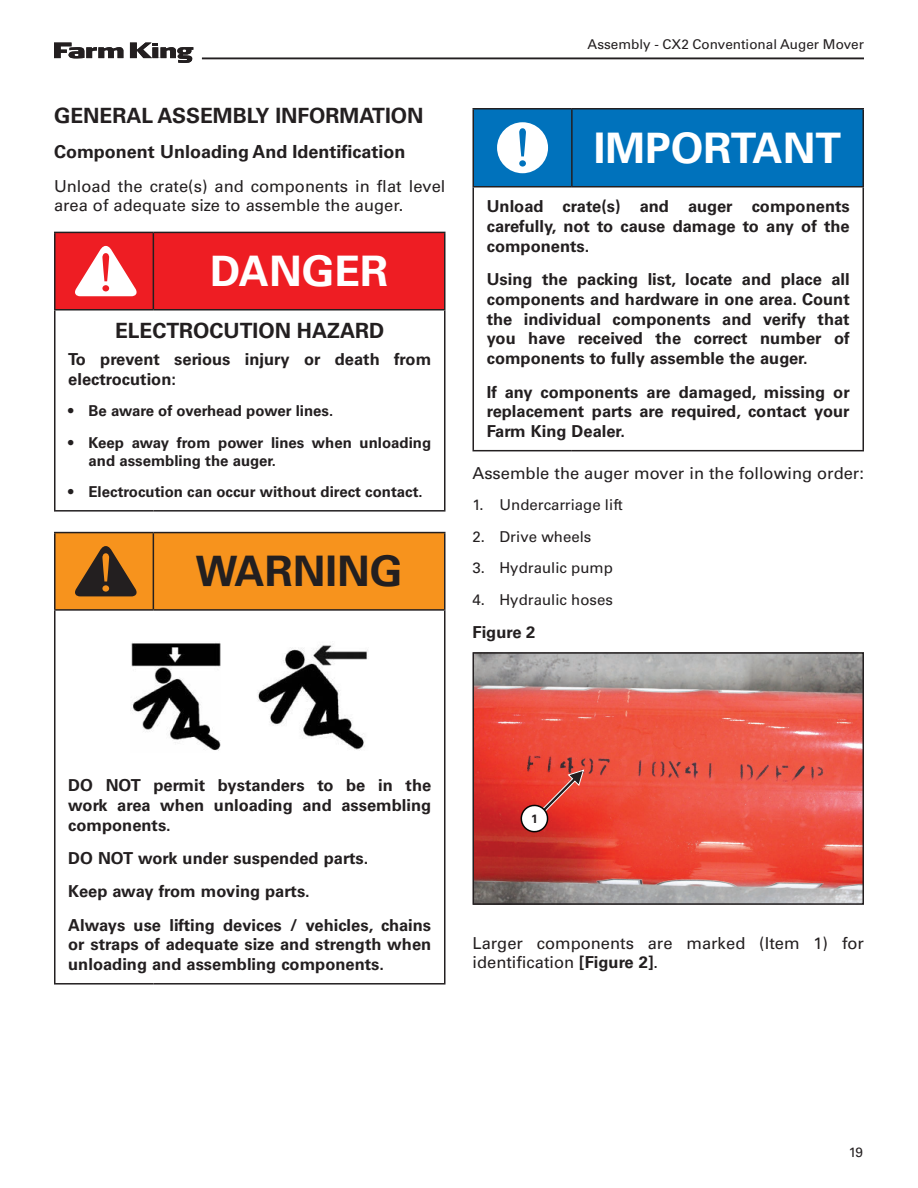
<style>
.page{position:relative;width:918px;height:1188px;background:#fff}
.page>*{position:absolute;margin:0;border:0;box-sizing:border-box;transform-origin:0 0}
.Warning{font:700 42px "Univers LT Std";color:#fff}
.Warning-2{font:700 42px "Univers LT Std";color:#231f20}
.Heading2{font:700 21px "Univers LT Std";color:#231f20}
.Warning_small{font:700 21px "Univers LT Std";color:#231f20}
.Heading3{font:700 18px "Univers LT Std";color:#231f20}
.t1{font:700 16.5px/19.8px "Univers LT Std";color:#231f20;text-align:justify}
.t2{font:16.5px/19.8px "Univers LT Std";color:#231f20}
.t3{font:700 15px/18px "Univers LT Std";color:#231f20}
.t4{font:15px "Univers LT Std";color:#231f20}
.t5{font:13.5px "Univers LT Std";color:#231f20}
.bubbles{font:700 12px "Univers LT Std";color:#231f20}
.s1{font-weight:400}
.s2{font-weight:700}
</style>
<div class="page">
<svg style="left:54px;top:43px;width:69px;height:15px"></svg>
<svg style="left:130px;top:43px;width:63px;height:20px"></svg>
<hr style="left:202px;top:58px;width:662px;height:1px;background:#231f20">
<hr style="left:54px;top:232px;width:99px;height:1px;background:#231f20">
<hr style="left:54px;top:233px;width:2px;height:76px;background:#231f20">
<hr style="left:444px;top:233px;width:2px;height:76px;background:#231f20">
<hr style="left:54px;top:309px;width:99px;height:2px;background:#231f20">
<hr style="left:54px;top:311px;width:2px;height:199px;background:#231f20">
<hr style="left:153px;top:309px;width:292px;height:2px;background:#231f20">
<hr style="left:444px;top:311px;width:2px;height:199px;background:#231f20">
<hr style="left:54px;top:510px;width:99px;height:2px;background:#231f20">
<hr style="left:153px;top:510px;width:292px;height:2px;background:#231f20">
<svg style="left:55px;top:232px;width:390px;height:78px;background:#e7292f"></svg>
<hr style="left:54px;top:532px;width:99px;height:1px;background:#231f20">
<hr style="left:54px;top:533px;width:2px;height:76px;background:#231f20">
<hr style="left:153px;top:532px;width:292px;height:1px;background:#231f20">
<hr style="left:444px;top:533px;width:2px;height:76px;background:#231f20">
<hr style="left:54px;top:609px;width:99px;height:2px;background:#231f20">
<hr style="left:54px;top:611px;width:2px;height:372px;background:#231f20">
<hr style="left:153px;top:609px;width:292px;height:2px;background:#231f20">
<hr style="left:444px;top:611px;width:2px;height:372px;background:#231f20">
<hr style="left:54px;top:983px;width:99px;height:2px;background:#231f20">
<hr style="left:153px;top:983px;width:292px;height:2px;background:#231f20">
<svg style="left:55px;top:533px;width:390px;height:77px;background:#e6891d"></svg>
<img style="left:131px;top:642px;width:237px;height:109px">
<hr style="left:472px;top:108px;width:100px;height:2px;background:#231f20">
<hr style="left:472px;top:110px;width:2px;height:76px;background:#231f20">
<hr style="left:572px;top:108px;width:292px;height:2px;background:#231f20">
<hr style="left:862px;top:110px;width:2px;height:76px;background:#231f20">
<hr style="left:472px;top:186px;width:100px;height:2px;background:#231f20">
<hr style="left:472px;top:187px;width:2px;height:263px;background:#231f20">
<hr style="left:572px;top:186px;width:292px;height:2px;background:#231f20">
<hr style="left:862px;top:187px;width:2px;height:263px;background:#231f20">
<hr style="left:472px;top:450px;width:100px;height:1px;background:#231f20">
<hr style="left:572px;top:450px;width:292px;height:1px;background:#231f20">
<svg style="left:473px;top:109px;width:390px;height:78px;background:#1078bb"></svg>
<img style="left:475px;top:655px;width:386px;height:247px">
<div style="left:472px;top:652px;width:392px;height:253px;border:2px solid #231f20"></div>
<svg style="left:520px;top:769px;width:64px;height:64px;background:#da5248"></svg>
<p class="Heading2" style="left:54px;top:104px;width:371px">GENERAL ASSEMBLY INFORMATION</p>
<p class="Heading3" style="left:54px;top:141px;width:353px">Component Unloading And Identification</p>
<p class="t2" style="left:54px;top:176px;width:393px">Unload the crate(s) and components in flat level area of adequate size to assemble the auger.</p>
<p class="Warning" style="left:210px;top:247px;width:179px">DANGER</p>
<p class="Warning_small" style="left:115px;top:319px;width:271px">ELECTROCUTION HAZARD</p>
<p class="t1" style="left:68px;top:349px;width:365px">To prevent serious injury or death from electrocution:</p>
<p class="t3" style="left:68px;top:402px;width:266px"><span class="s1">•</span> Be aware of overhead power lines.</p>
<p class="t3" style="left:88px;top:434px;width:344px;text-indent:-20px"><span class="s1">•</span> Keep away from power lines when unloading and assembling the auger.</p>
<p class="t3" style="left:68px;top:483px;width:356px"><span class="s1">•</span> Electrocution can occur without direct contact.</p>
<p class="Warning-2" style="left:196px;top:547px;width:208px">WARNING</p>
<p class="t5" style="left:588px;top:36px;width:278px">Assembly - CX2 Conventional Auger Mover</p>
<p class="Warning" style="left:594px;top:124px;width:249px">IMPORTANT</p>
<p class="t1" style="left:487px;top:197px;width:364px">Unload crate(s) and auger components carefully, not to cause damage to any of the components.</p>
<p class="t1" style="left:487px;top:270px;width:365px">Using the packing list, locate and place all components and hardware in one area. Count the individual components and verify that you have received the correct number of components to fully assemble the auger.</p>
<p class="t1" style="left:487px;top:382px;width:365px">If any components are damaged, missing or replacement parts are required, contact your Farm King Dealer.</p>
<p class="t2" style="left:472px;top:463px;width:393px">Assemble the auger mover in the following order:</p>
<p class="t4" style="left:472px;top:496px;width:152px">1. Undercarriage lift</p>
<p class="t4" style="left:472px;top:528px;width:120px">2. Drive wheels</p>
<p class="t4" style="left:472px;top:559px;width:142px">3. Hydraulic pump</p>
<p class="t4" style="left:472px;top:591px;width:142px">4. Hydraulic hoses</p>
<p class="t1" style="left:472px;top:622px;width:64px">Figure 2</p>
<p class="t1" style="left:68px;top:776px;width:365px">DO NOT permit bystanders to be in the work area when unloading and assembling components.</p>
<p class="t1" style="left:68px;top:849px;width:302px">DO NOT work under suspended parts.</p>
<p class="t1" style="left:68px;top:882px;width:243px">Keep away from moving parts.</p>
<p class="t1" style="left:68px;top:915px;width:365px">Always use lifting devices / vehicles, chains or straps of adequate size and strength when unloading and assembling components.</p>
<p class="bubbles" style="left:531px;top:812px;width:8px">1</p>
<p class="t2" style="left:472px;top:933px;width:393px">Larger components are marked (Item 1) for identification <span class="s2">[Figure 2]</span>.</p>
<p class="t5" style="left:849px;top:1145px;width:16px">19</p>
</div>
